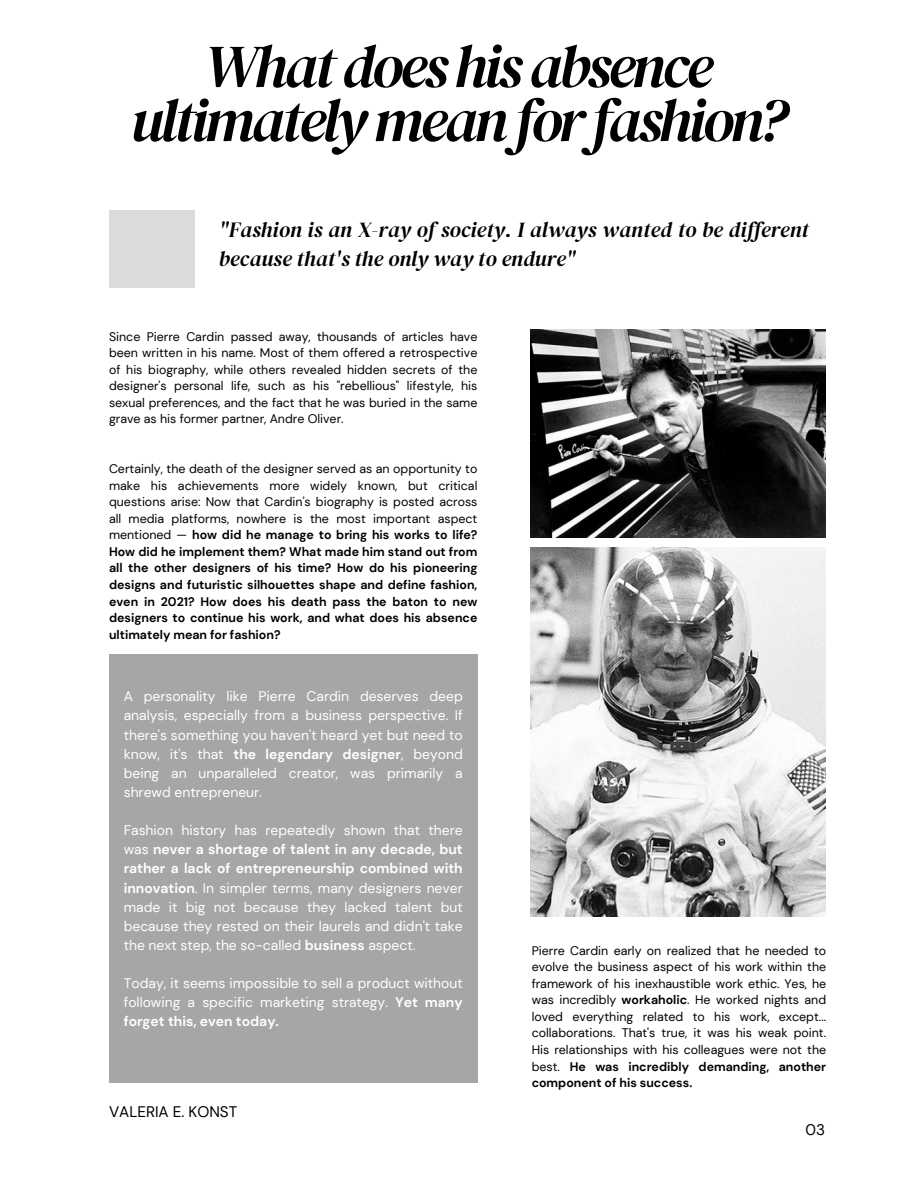
<style>
.page{position:relative;width:918px;height:1188px;background:#fff}
.page>*{position:absolute;margin:0;border:0;box-sizing:border-box;transform-origin:0 0}
.t1{font:italic 60.6px/54px "DM Serif Display";letter-spacing:-.06em;color:#000;text-align:center}
.t2{font:italic 21.45px/29.2px "DM Serif Display";color:#000}
.t3{font:15.3px "DM Sans";color:#000}
.t4{font:13.95px/19.2px "DM Sans";color:#fff;text-align:justify}
.t5{font:12.45px/16.5px "DM Sans";color:#000;text-align:justify}
.t6{font:700 12.45px/16.5px "DM Sans";color:#000;text-align:justify}
.s1{font-weight:400}
.s2{font-weight:700}
</style>
<div class="page">
<img style="left:531px;top:547px;width:294px;height:369px">
<div style="left:109px;top:655px;width:368px;height:428px;background:#a6a6a6"></div>
<div style="left:109px;top:210px;width:85px;height:78px;background:#dadcdb"></div>
<img style="left:531px;top:329px;width:294px;height:209px">
<h4 class="t1" style="left:130px;top:39px;width:659px">What does his absence ultimately meanforfashion?</h4>
<p class="t2" style="left:219px;top:215px;width:592px">"Fashion is an X-ray of society. I always wanted to be different because that's the only way to endure"</p>
<p class="t5" style="left:109px;top:328px;width:370px">Since Pierre Cardin passed away, thousands of articles have been written in his name. Most of them offered a retrospective of his biography, while others revealed hidden secrets of the designer's personal life, such as his "rebellious" lifestyle, his sexual preferences, and the fact that he was buried in the same grave as his former partner, Andre Oliver.</p>
<p class="t6" style="left:109px;top:461px;width:370px"><span class="s1">Certainly, the death of the designer served as an opportunity to make his achievements more widely known, but critical questions arise: Now that Cardin's biography is posted across all media platforms, nowhere is the most important aspect mentioned —</span> how did he manage to bring his works to life?<br>How did he implement them? What made him stand out from all the other designers of his time? How do his pioneering designs and futuristic silhouettes shape and define fashion, even in 2021? How does his death pass the baton to new designers to continue his work, and what does his absence ultimately mean for fashion?</p>
<p class="t4" style="left:124px;top:687px;width:341px">A personality like Pierre Cardin deserves deep analysis, especially from a business perspective. If there's something you haven't heard yet but need to know, it's that <span class="s2">the legendary designer</span>, beyond being an unparalleled creator, was primarily a shrewd entrepreneur.</p>
<p class="t4" style="left:124px;top:821px;width:341px">Fashion history has repeatedly shown that there was <span class="s2">never a shortage of talent in any decade, but rather a lack of entrepreneurship combined with innovation</span>. In simpler terms, many designers never made it big not because they lacked talent but because they rested on their laurels and didn't take the next step, the so-called <span class="s2">business</span> aspect.</p>
<h4 class="t4" style="left:124px;top:974px;width:341px">Today, it seems impossible to sell a product without following a specific marketing strategy. <span class="s2">Yet many forget this, even today.</span></h4>
<h3 class="t3" style="left:109px;top:1102px;width:130px">VALERIA E. KONST</h3>
<h4 class="t5" style="left:532px;top:942px;width:296px">Pierre Cardin early on realized that he needed to evolve the business aspect of his work within the framework of his inexhaustible work ethic. Yes, he was incredibly <span class="s2">workaholic</span>. He worked nights and loved everything related to his work, except... collaborations. That's true, it was his weak point.<br>His relationships with his colleagues were not the best. <span class="s2">He was incredibly demanding, another component of his success.</span></h4>
<p class="t3" style="left:806px;top:1120px;width:21px">03</p>
</div>
